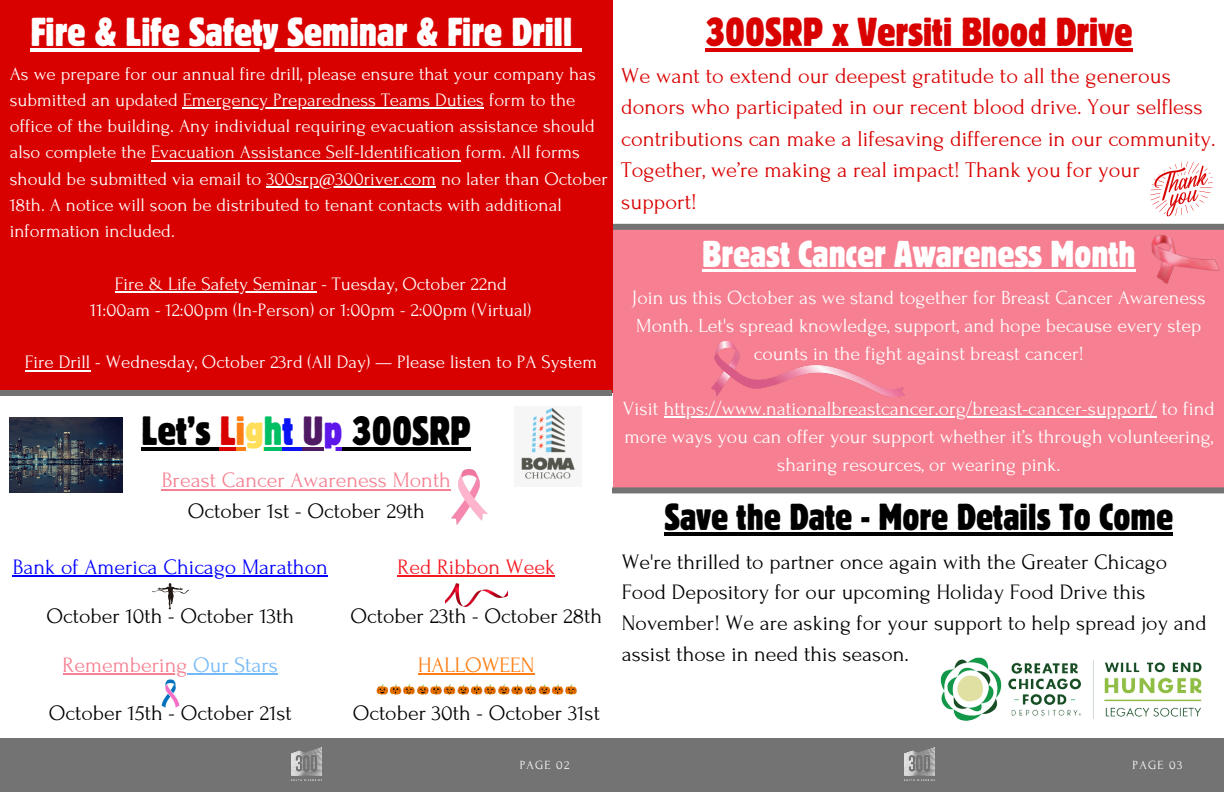
<style>
.page{position:relative;width:1224px;height:792px;background:#fff}
.page>*{position:absolute;margin:0;border:0;box-sizing:border-box;transform-origin:0 0}
.t1{font:condensed 40.5px "Block W1 G";color:#000}
.t2{font:condensed 40.1px "Block W1 G";color:#d90000}
.t3{font:condensed 40px "Block W1 G";color:#fff}
.t4{font:condensed 37.2px "Block W1 G";color:#000}
.t5{font:condensed 37px "Block W1 G";color:#fff}
.t6{font:22.5px/31.5px "Forum";color:#d90000}
.t7{font:22px/30.8px "Forum";color:#000}
.t8{font:22px "Forum";color:#f68091}
.t9{font:22px "Forum";color:#00f}
.t10{font:22px "Forum";color:#f41823}
.t11{font:22px "Forum";color:#fd7e14}
.t12{font:20px/27.8px "Forum";color:#fff;text-align:center}
.t13{font:19px/26.2px "Forum";color:#fff}
.t14{font:12.4px "Forum";letter-spacing:.1em;color:#fff}
.s1{color:#d90000}
.s2{color:#fd7e14}
.s3{color:#ffde59}
.s4{color:#00bf63}
.s5{color:#0a13f4}
.s6{color:#4f1964}
.s7{color:#5e17eb}
.s8{color:#74b8f6}
</style>
<div class="page">
<div style="left:0;top:738px;width:613px;height:54px;background:#737373"></div>
<img style="left:291px;top:747px;width:30px;height:33px">
<div style="left:613px;top:738px;width:611px;height:54px;background:#737373"></div>
<img style="left:904px;top:747px;width:30px;height:33px">
<div style="left:613px;top:227px;width:611px;height:263px;background:#f68091"></div>
<div style="left:613px;top:224px;width:611px;height:6px;background:#737373"></div>
<div style="left:0;top:0;width:613px;height:393px;background:#d90000"></div>
<div style="left:0;top:390px;width:612px;height:6px;background:#737373"></div>
<div style="left:612px;top:487px;width:612px;height:6px;background:#737373"></div>
<img style="left:521px;top:407px;width:54px;height:72px">
<img style="left:10px;top:418px;width:112px;height:75px">
<img style="left:940px;top:657px;width:262px;height:64px">
<hr style="left:664px;top:417px;width:493px;height:1px;background:#fff">
<img style="left:1151px;top:234px;width:69px;height:50px">
<img style="left:711px;top:342px;width:193px;height:54px">
<svg style="left:1150px;top:162px;width:63px;height:54px"></svg>
<img style="left:452px;top:469px;width:36px;height:55px">
<hr style="left:13px;top:576px;width:315px;height:1px;background:#00f">
<hr style="left:63px;top:673px;width:124px;height:2px;background:#f68091">
<hr style="left:187px;top:673px;width:91px;height:2px;background:#74b8f6">
<svg style="left:162px;top:679px;width:18px;height:29px"></svg>
<svg style="left:152px;top:583px;width:37px;height:26px"></svg>
<img style="left:445px;top:583px;width:62px;height:23px">
<hr style="left:397px;top:576px;width:158px;height:1px;background:#f41823">
<hr style="left:418px;top:673px;width:117px;height:2px;background:#fd7e14">
<img style="left:376px;top:684px;width:201px;height:10px">
<hr style="left:183px;top:107px;width:301px;height:2px;background:#fff">
<hr style="left:151px;top:160px;width:310px;height:1px;background:#fff">
<hr style="left:266px;top:186px;width:170px;height:2px;background:#fff">
<hr style="left:115px;top:291px;width:201px;height:2px;background:#fff">
<hr style="left:25px;top:370px;width:65px;height:1px;background:#fff">
<hr style="left:702px;top:269px;width:433px;height:3px;background:#fff">
<hr style="left:705px;top:48px;width:428px;height:4px;background:#d90000">
<hr style="left:665px;top:532px;width:508px;height:4px;background:#000">
<hr style="left:31px;top:48px;width:541px;height:4px;background:#fff">
<svg style="left:572px;top:48px;width:9px;height:4px"></svg>
<hr style="left:142px;top:447px;width:78px;height:4px;background:#000">
<hr style="left:220px;top:447px;width:16px;height:4px;background:#d90000">
<svg style="left:236px;top:447px;width:9px;height:4px"></svg>
<hr style="left:264px;top:447px;width:18px;height:4px;background:#00bf63">
<hr style="left:282px;top:447px;width:21px;height:4px;background:#0a13f4">
<hr style="left:303px;top:447px;width:21px;height:4px;background:#4f1964">
<svg style="left:335px;top:447px;width:7px;height:4px"></svg>
<hr style="left:342px;top:447px;width:128px;height:4px;background:#000">
<hr style="left:162px;top:489px;width:289px;height:1px;background:#f68091">
<p class="t3" style="left:31px;top:6px;width:543px">Fire &amp; Life Safety Seminar &amp; Fire Drill</p>
<h1 class="t13" style="left:10px;top:61px;width:588px">As we prepare for our annual fire drill, please ensure that your company has submitted an updated Emergency Preparedness Teams Duties form to the</h1>
<h2 class="t13" style="left:10px;top:113px;width:600px">office of the building. Any individual requiring evacuation assistance should also complete the Evacuation Assistance Self-Identification form. All forms should be submitted via email to 300srp@300river.com no later than October</h2>
<p class="t13" style="left:10px;top:192px;width:553px">18th. A notice will soon be distributed to tenant contacts with additional information included.</p>
<p class="t13" style="left:90px;top:271px;width:443px;text-align:center">Fire &amp; Life Safety Seminar - Tuesday, October 22nd<br>11:00am - 12:00pm (In-Person) or 1:00pm - 2:00pm (Virtual)</p>
<h2 class="t13" style="left:25px;top:350px;width:574px">Fire Drill - Wednesday, October 23rd (All Day) — Please listen to PA System</h2>
<p class="t1" style="left:142px;top:404px;width:330px">Let’s <span class="s1">L</span><span class="s2">i</span><span class="s3">g</span><span class="s4">h</span><span class="s5">t</span> <span class="s6">U</span><span class="s7">p</span> 300SRP</p>
<p class="t8" style="left:162px;top:468px;width:291px">Breast Cancer Awareness Month</p>
<p class="t7" style="left:188px;top:496px;width:239px">October 1st - October 29th</p>
<h1 class="t9" style="left:13px;top:555px;width:317px">Bank of America Chicago Marathon</h1>
<h1 class="t7" style="left:46px;top:601px;width:249px">October 10th - October 13th</h1>
<p class="t8" style="left:63px;top:653px;width:217px">Remembering <span class="s8">Our Stars</span></p>
<p class="t7" style="left:49px;top:698px;width:245px">October 15th - October 21st</p>
<h2 class="t10" style="left:397px;top:555px;width:159px">Red Ribbon Week</h2>
<h2 class="t7" style="left:350px;top:601px;width:253px">October 23th - October 28th</h2>
<h2 class="t11" style="left:418px;top:653px;width:118px">HALLOWEEN</h2>
<h2 class="t7" style="left:353px;top:698px;width:249px">October 30th - October 31st</h2>
<p class="t2" style="left:705px;top:6px;width:429px">300SRP x Versiti Blood Drive</p>
<h3 class="t6" style="left:621px;top:60px;width:596px">We want to extend our deepest gratitude to all the generous donors who participated in our recent blood drive. Your selfless contributions can make a lifesaving difference in our community.<br>Together, we’re making a real impact! Thank you for your support!</h3>
<h2 class="t5" style="left:702px;top:230px;width:435px">Breast Cancer Awareness Month</h2>
<h2 class="t12" style="left:632px;top:284px;width:575px">Join us this October as we stand together for Breast Cancer Awareness<br>Month. Let's spread knowledge, support, and hope because every step counts in the fight against breast cancer!</h2>
<p class="t12" style="left:623px;top:395px;width:593px">Visit https://www.nationalbreastcancer.org/breast-cancer-support/ to find</p>
<h1 class="t12" style="left:624px;top:423px;width:590px">more ways you can offer your support whether it’s through volunteering, sharing resources, or wearing pink.</h1>
<p class="t4" style="left:665px;top:493px;width:510px">Save the Date - More Details To Come</p>
<p class="t7" style="left:622px;top:547px;width:587px">We're thrilled to partner once again with the Greater Chicago Food Depository for our upcoming Holiday Food Drive this November! We are asking for your support to help spread joy and assist those in need this season.</p>
<p class="t14" style="left:520px;top:759px;width:51px">PAGE 02</p>
<p class="t14" style="left:1133px;top:759px;width:51px">PAGE 03</p>
</div>
